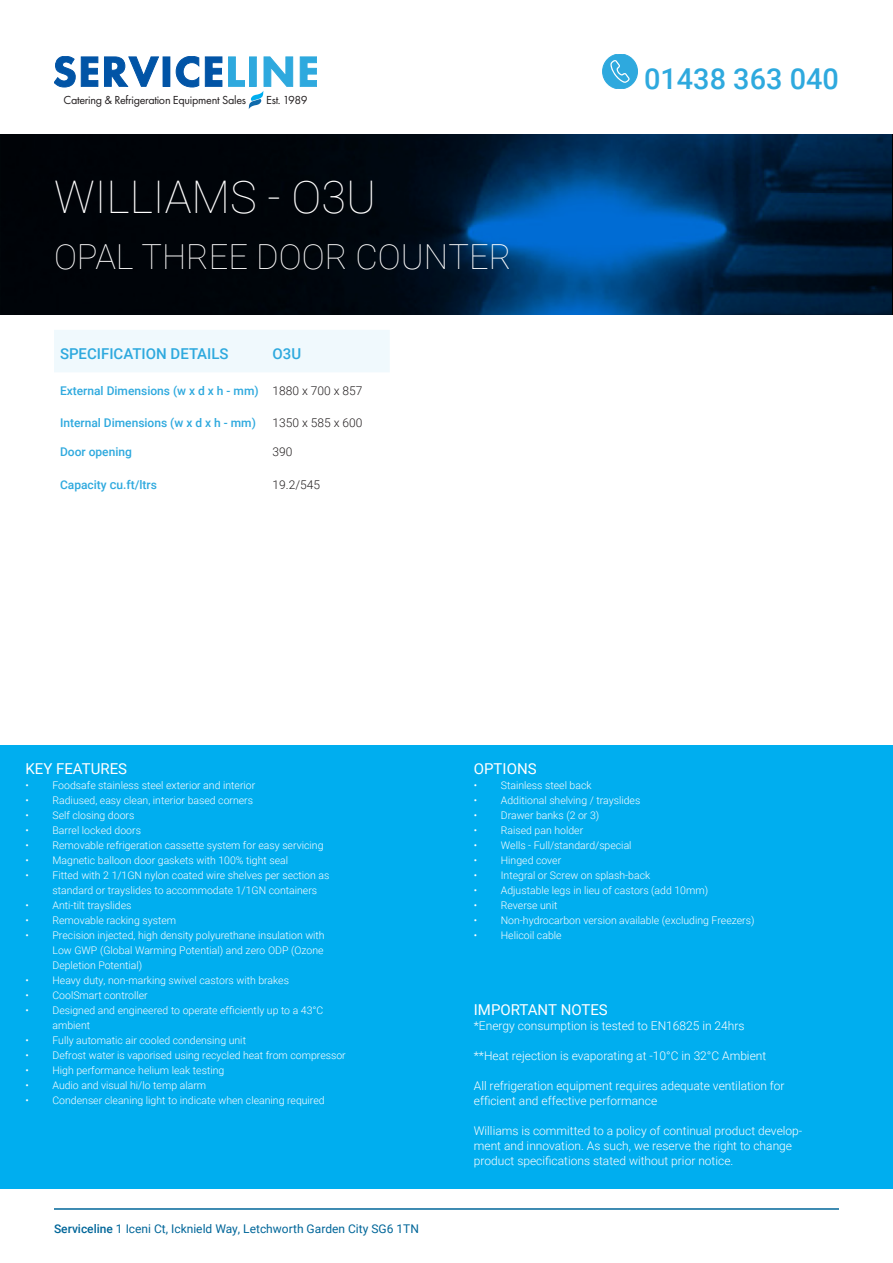
<style>
.page{position:relative;width:893px;height:1263px;background:#fff}
.page>*{position:absolute;margin:0;border:0;box-sizing:border-box;transform-origin:0 0}
.t1{font:100 45px "Roboto";color:#fff}
.t2{font:100 34.5px "Roboto";color:#fff}
.t3{font:500 28.8px "Roboto";color:#2ea9de}
.t4{font:15px "Roboto";color:#fff}
.t5{font:500 15px "Roboto";color:#2ea9de}
.t6{font:12.15px "Futura PT";letter-spacing:-.025em;color:#231f20}
.t7{font:300 12px/15px "Roboto";color:#fff}
.t8{font:500 12px "Roboto";color:#2ea9de}
.t9{font:12px "Roboto";color:#069}
.t10{font:300 12px "Roboto";color:#231f20}
.t11{font:300 10.5px/15px "Roboto";color:#fff}
.s1{font-weight:500}
</style>
<div class="page">
<img style="left:0;top:134px;width:893px;height:181px">
<svg style="left:54px;top:56px;width:21px;height:31px"></svg>
<svg style="left:81px;top:57px;width:17px;height:30px"></svg>
<svg style="left:104px;top:57px;width:55px;height:30px"></svg>
<div style="left:163px;top:57px;width:7px;height:29px;background:#0154a6"></div>
<svg style="left:176px;top:56px;width:23px;height:31px"></svg>
<svg style="left:205px;top:57px;width:17px;height:30px"></svg>
<svg style="left:300px;top:57px;width:17px;height:30px"></svg>
<svg style="left:228px;top:57px;width:65px;height:52px"></svg>
<div style="left:603px;top:54px;width:34px;height:35px;background:#2ea9de;border:1px solid #2ea9de;border-radius:50%"></div>
<svg style="left:610px;top:60px;width:20px;height:23px"></svg>
<hr style="left:54px;top:1208px;width:785px;height:2px;background:#069">
<div style="left:0;top:745px;width:893px;height:443px;background:#00aeef"></div>
<div style="left:54px;top:330px;width:336px;height:42px;background:#f0f9fd"></div>
<p class="t6" style="left:64px;top:93px;width:184px">Catering &amp; Refrigeration Equipment Sales</p>
<p class="t6" style="left:266px;top:93px;width:43px">Est. 1989</p>
<p class="t1" style="left:54px;top:165px;width:324px">WILLIAMS - O3U</p>
<p class="t2" style="left:54px;top:232px;width:459px">OPAL THREE DOOR COUNTER</p>
<p class="t5" style="left:60px;top:343px;width:170px">SPECIFICATION DETAILS</p>
<p class="t5" style="left:273px;top:343px;width:30px">O3U</p>
<p class="t8" style="left:60px;top:382px;width:200px">External Dimensions (w x d x h - mm)</p>
<p class="t10" style="left:273px;top:382px;width:91px">1880 x 700 x 857</p>
<p class="t8" style="left:60px;top:414px;width:197px">Internal Dimensions (w x d x h - mm)</p>
<p class="t10" style="left:273px;top:414px;width:91px">1350 x 585 x 600</p>
<p class="t8" style="left:60px;top:444px;width:73px">Door opening</p>
<p class="t10" style="left:273px;top:444px;width:21px">390</p>
<p class="t8" style="left:60px;top:476px;width:98px">Capacity Cu.ft/ltrs</p>
<p class="t10" style="left:273px;top:476px;width:49px">19.2/545</p>
<p class="t3" style="left:644px;top:59px;width:196px">01438 363 040</p>
<p class="t4" style="left:26px;top:758px;width:103px">KEY FEATURES</p>
<p class="t11" style="left:26px;top:777px;width:231px">• Foodsafe stainless steel exterior and interior</p>
<p class="t11" style="left:26px;top:792px;width:229px">• Radiused, easy clean, interior based corners</p>
<p class="t11" style="left:26px;top:807px;width:110px">• Self closing doors</p>
<p class="t11" style="left:26px;top:822px;width:117px">• Barrel locked doors</p>
<p class="t11" style="left:26px;top:837px;width:299px">• Removable refrigeration cassette system for easy servicing</p>
<p class="t11" style="left:26px;top:852px;width:264px">• Magnetic balloon door gaskets with 100% tight seal</p>
<p class="t11" style="left:53px;top:867px;width:278px;text-indent:-27px">• Fitted with 2 1/1GN nylon coated wire shelves per section as standard or trayslides to accommodate 1/1GN containers</p>
<p class="t11" style="left:26px;top:897px;width:107px">• Anti-tilt trayslides</p>
<p class="t11" style="left:26px;top:912px;width:152px">• Removable racking system</p>
<p class="t11" style="left:53px;top:927px;width:274px;text-align:justify;text-indent:-27px">• Precision injected, high density polyurethane insulation with Low GWP (Global Warming Potential) and zero ODP (Ozone Depletion Potential)</p>
<p class="t11" style="left:26px;top:972px;width:265px">• Heavy duty, non-marking swivel castors with brakes</p>
<p class="t11" style="left:26px;top:987px;width:124px">• CoolSmart controller</p>
<p class="t11" style="left:53px;top:1002px;width:272px;text-indent:-27px">• Designed and engineered to operate efficiently up to a 43°C ambient</p>
<p class="t11" style="left:26px;top:1032px;width:222px">• Fully automatic air cooled condensing unit</p>
<p class="t11" style="left:26px;top:1047px;width:322px">• Defrost water is vaporised using recycled heat from compressor</p>
<p class="t11" style="left:26px;top:1062px;width:200px">• High performance helium leak testing</p>
<p class="t11" style="left:26px;top:1077px;width:182px">• Audio and visual hi/lo temp alarm</p>
<p class="t11" style="left:26px;top:1092px;width:301px">• Condenser cleaning light to indicate when cleaning required</p>
<p class="t9" style="left:54px;top:1220px;width:366px"><span class="s1">Serviceline</span> 1 Iceni Ct, Icknield Way, Letchworth Garden City SG6 1TN</p>
<p class="t4" style="left:474px;top:758px;width:64px">OPTIONS</p>
<p class="t11" style="left:474px;top:777px;width:119px">• Stainless steel back</p>
<p class="t11" style="left:474px;top:792px;width:168px">• Additional shelving / trayslides</p>
<p class="t11" style="left:474px;top:807px;width:127px">• Drawer banks (2 or 3)</p>
<p class="t11" style="left:474px;top:822px;width:111px">• Raised pan holder</p>
<p class="t11" style="left:474px;top:837px;width:159px">• Wells - Full/standard/special</p>
<p class="t11" style="left:474px;top:852px;width:89px">• Hinged cover</p>
<p class="t11" style="left:474px;top:867px;width:178px">• Integral or Screw on splash-back</p>
<p class="t11" style="left:474px;top:882px;width:236px">• Adjustable legs in lieu of castors (add 10mm)</p>
<p class="t11" style="left:474px;top:897px;width:85px">• Reverse unit</p>
<p class="t11" style="left:474px;top:912px;width:282px">• Non-hydrocarbon version available (excluding Freezers)</p>
<p class="t11" style="left:474px;top:927px;width:89px">• Helicoil cable</p>
<p class="t4" style="left:474px;top:999px;width:135px">IMPORTANT NOTES</p>
<p class="t7" style="left:474px;top:1018px;width:272px">*Energy consumption is tested to EN16825 in 24hrs</p>
<p class="t7" style="left:474px;top:1048px;width:294px">**Heat rejection is evaporating at -10°C in 32°C Ambient</p>
<p class="t7" style="left:474px;top:1078px;width:312px">All refrigeration equipment requires adequate ventilation for efficient and effective performance</p>
<p class="t7" style="left:474px;top:1123px;width:330px">Williams is committed to a policy of continual product develop&shy;ment and innovation. As such, we reserve the right to change product specifications stated without prior notice.</p>
</div>
